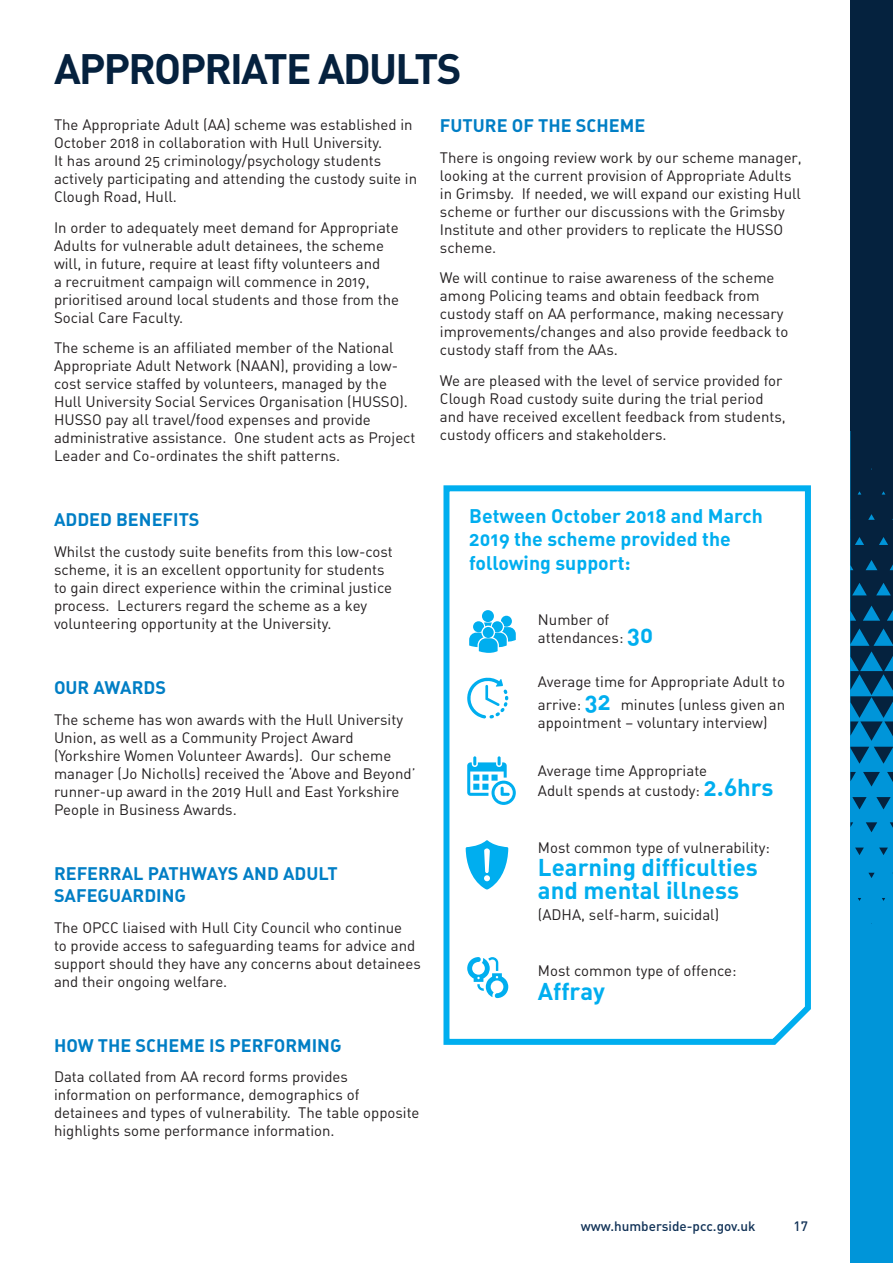
<style>
.page{position:relative;width:893px;height:1263px;background:#fff}
.page>*{position:absolute;margin:0;border:0;box-sizing:border-box;transform-origin:0 0}
.t1{font:42px "DIN Bold Alternate";letter-spacing:-.04em;color:#05213e}
.t2{font:24px/23.4px "DIN Bold Alternate";color:#00aeef}
.t3{font:19.5px/23.4px "DIN Bold Alternate";color:#00aeef}
.t4{font:18px/21.6px "DIN Bold Alternate";color:#007ec5}
.t5{font:15px/18px "DIN Regular Alternate";color:#231f20}
.t6{font:500 13.5px "DIN";color:#103156}
.s1{font-family:"DIN Bold Alternate";font-size:24px;color:#00aeef}
</style>
<div class="page">
<div style="left:850px;top:0;width:43px;height:1263px;background:#0095d9"></div>
<svg style="left:868px;top:873px;width:7px;height:5px"></svg>
<svg style="left:879px;top:847px;width:9px;height:8px"></svg>
<svg style="left:855px;top:847px;width:9px;height:8px"></svg>
<svg style="left:890px;top:822px;width:3px;height:6px"></svg>
<svg style="left:866px;top:822px;width:11px;height:10px"></svg>
<svg style="left:876px;top:797px;width:15px;height:12px"></svg>
<svg style="left:852px;top:797px;width:15px;height:12px"></svg>
<svg style="left:887px;top:772px;width:6px;height:10px"></svg>
<svg style="left:863px;top:772px;width:17px;height:14px"></svg>
<svg style="left:850px;top:772px;width:6px;height:9px"></svg>
<svg style="left:850px;top:747px;width:43px;height:17px"></svg>
<svg style="left:850px;top:430px;width:43px;height:311px"></svg>
<div style="left:850px;top:0;width:43px;height:430px;background:#05223e"></div>
<svg style="left:443px;top:485px;width:368px;height:560px"></svg>
<svg style="left:469px;top:610px;width:47px;height:43px"></svg>
<svg style="left:467px;top:677px;width:41px;height:42px"></svg>
<svg style="left:467px;top:957px;width:41px;height:41px"></svg>
<svg style="left:466px;top:840px;width:42px;height:49px"></svg>
<svg style="left:467px;top:756px;width:49px;height:49px"></svg>
<h1 class="t1" style="left:54px;top:41px;width:409px">APPROPRIATE ADULTS</h1>
<p class="t5" style="left:54px;top:115px;width:365px">The Appropriate Adult (AA) scheme was established in October 2018 in collaboration with Hull University.<br>It has around 25 criminology/psychology students actively participating and attending the custody suite in Clough Road, Hull.</p>
<p class="t5" style="left:54px;top:218px;width:347px">In order to adequately meet demand for Appropriate Adults for vulnerable adult detainees, the scheme will, in future, require at least fifty volunteers and<br>a recruitment campaign will commence in 2019, prioritised around local students and those from the Social Care Faculty.</p>
<p class="t5" style="left:54px;top:339px;width:363px">The scheme is an affiliated member of the National Appropriate Adult Network (NAAN), providing a low&shy;cost service staffed by volunteers, managed by the Hull University Social Services Organisation (HUSSO).<br>HUSSO pay all travel/food expenses and provide administrative assistance. One student acts as Project Leader and Co-ordinates the shift patterns.</p>
<p class="t4" style="left:440px;top:114px;width:207px">FUTURE OF THE SCHEME</p>
<p class="t5" style="left:440px;top:148px;width:363px">There is ongoing review work by our scheme manager, looking at the current provision of Appropriate Adults in Grimsby. If needed, we will expand our existing Hull scheme or further our discussions with the Grimsby Institute and other providers to replicate the HUSSO scheme.</p>
<p class="t5" style="left:440px;top:269px;width:350px">We will continue to raise awareness of the scheme among Policing teams and obtain feedback from custody staff on AA performance, making necessary improvements/changes and also provide feedback to custody staff from the AAs.</p>
<p class="t5" style="left:440px;top:371px;width:347px">We are pleased with the level of service provided for Clough Road custody suite during the trial period and have received excellent feedback from students, custody officers and stakeholders.</p>
<p class="t4" style="left:54px;top:508px;width:147px">ADDED BENEFITS</p>
<p class="t5" style="left:54px;top:542px;width:340px">Whilst the custody suite benefits from this low-cost scheme, it is an excellent opportunity for students to gain direct experience within the criminal justice process. Lecturers regard the scheme as a key volunteering opportunity at the University.</p>
<p class="t4" style="left:54px;top:676px;width:113px">OUR AWARDS</p>
<p class="t5" style="left:54px;top:710px;width:363px">The scheme has won awards with the Hull University Union, as well as a Community Project Award (Yorkshire Women Volunteer Awards). Our scheme manager (Jo Nicholls) received the ‘Above and Beyond’ runner-up award in the 2019 Hull and East Yorkshire People in Business Awards.</p>
<p class="t4" style="left:54px;top:862px;width:285px">REFERRAL PATHWAYS AND ADULT<br>SAFEGUARDING</p>
<p class="t5" style="left:54px;top:918px;width:368px">The OPCC liaised with Hull City Council who continue<br>to provide access to safeguarding teams for advice and support should they have any concerns about detainees and their ongoing welfare.</p>
<p class="t4" style="left:54px;top:1033px;width:289px">HOW THE SCHEME IS PERFORMING</p>
<p class="t5" style="left:54px;top:1068px;width:367px">Data collated from AA record forms provides information on performance, demographics of detainees and types of vulnerability. The table opposite highlights some performance information.</p>
<h3 class="t3" style="left:469px;top:503px;width:295px">Between October 2018 and March<br>2019 the scheme provided the following support:</h3>
<p class="t5" style="left:538px;top:611px;width:117px;line-height:17.4px">Number of attendances: <span class="s1">30</span></p>
<p class="t5" style="left:538px;top:669px;width:249px;line-height:23.4px">Average time for Appropriate Adult to arrive: <span class="s1">32</span> minutes (unless given an</p>
<p class="t5" style="left:538px;top:713px;width:231px">appointment – voluntary interview)</p>
<p class="t5" style="left:538px;top:760px;width:237px;line-height:20.4px">Average time Appropriate<br>Adult spends at custody: <span class="s1">2.6hrs</span></p>
<p class="t5" style="left:538px;top:838px;width:234px">Most common type of vulnerability:</p>
<h2 class="t2" style="left:538px;top:855px;width:222px">Learning difficulties and mental illness</h2>
<p class="t5" style="left:538px;top:905px;width:183px">(ADHA, self-harm, suicidal)</p>
<p class="t5" style="left:538px;top:962px;width:200px">Most common type of offence:</p>
<h2 class="t2" style="left:538px;top:978px;width:69px">Affray</h2>
<p class="t6" style="left:581px;top:1217px;width:176px">www.humberside-pcc.gov.uk</p>
<p class="t6" style="left:793px;top:1217px;width:16px">17</p>
</div>
